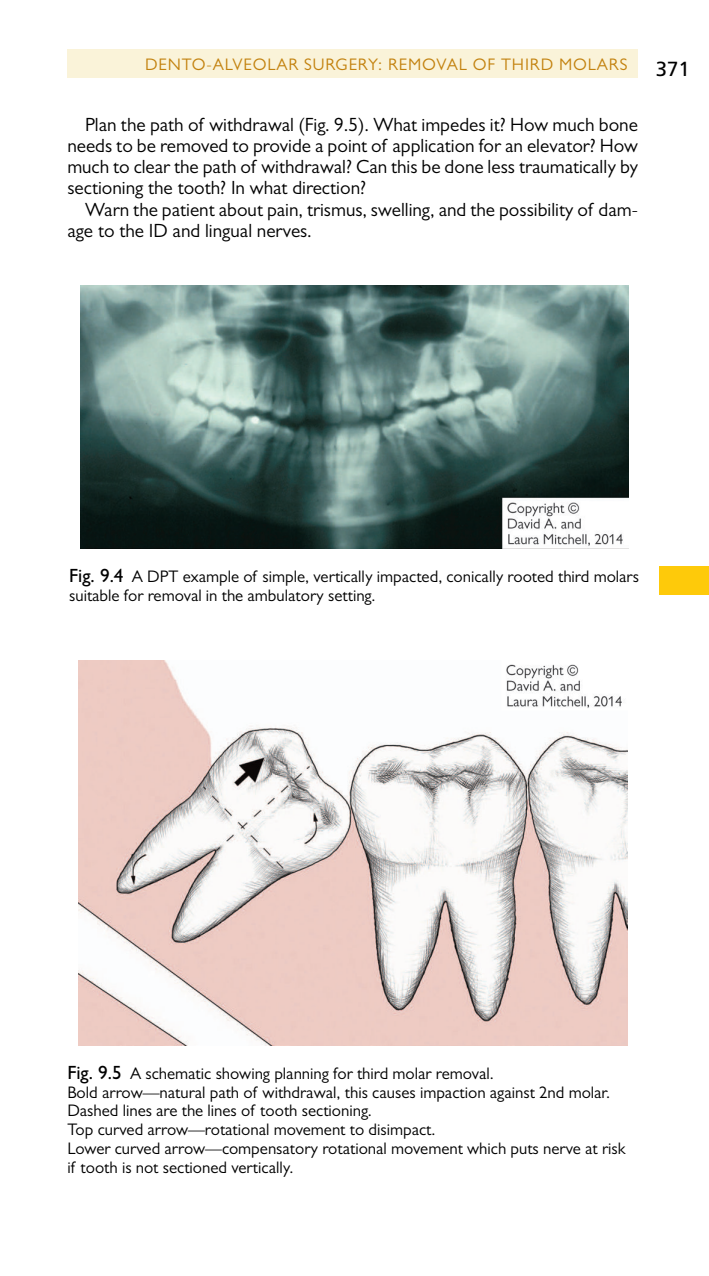
<style>
.page{position:relative;width:709px;height:1276px;background:#fff}
.page>*{position:absolute;margin:0;border:0;box-sizing:border-box;transform-origin:0 0}
.t1{font:20.5px "Frutiger LT Std";color:#000}
.t2{font:19.25px/21.2px "Gill Sans MT Std";color:#000;text-align:justify}
.t3{font:16.75px/18.8px "Gill Sans MT Std";color:#000}
.t4{font:16.75px "Gill Sans MT Std";letter-spacing:.05em;color:#c3820f}
.s1{font-weight:500;font-size:19.25px}
</style>
<div class="page">
<div style="left:67px;top:49px;width:571px;height:29px;background:#faf3d9"></div>
<div style="left:659px;top:566px;width:50px;height:29px;background:#feca0a"></div>
<img style="left:81px;top:285px;width:547px;height:263px">
<img style="left:78px;top:661px;width:549px;height:384px">
<p class="t4" style="left:145px;top:54px;width:484px">Dento-alveolar surgery: removal of third molars</p>
<p class="t1" style="left:656px;top:57px;width:36px">371</p>
<p class="t2" style="left:67px;top:113px;width:572px;text-indent:18px">Plan the path of withdrawal (Fig. 9.5). What impedes it? H ow much bone needs to be removed to provide a point of application for an elevator? H ow much to clear the path of withdrawal? Can this be done less traumatically by sectioning the tooth? I n what direction?</p>
<p class="t2" style="left:67px;top:198px;width:572px;text-indent:18px">Warn the patient about pain, trismus, swelling, and the possibility of dam&shy;age to the I D and lingual nerves.</p>
<p class="t3" style="left:69px;top:567px;width:571px"><span class="s1">Fig. 9.4</span>â•‡A DPT example of simple, vertically impacted, conically rooted third molars suitable for removal in the ambulatory setting.</p>
<p class="t3" style="left:67px;top:1063px;width:559px"><span class="s1">Fig. 9.5</span>â•‡A schematic showing planning for third molar removal.<br>Bold arrow—natural path of withdrawal, this causes impaction against 2nd molar.<br>Dashed lines are the lines of tooth sectioning.<br>Top curved arrow—rotational movement to disimpact.<br>Lower curved arrow—compensatory rotational movement which puts nerve at risk if tooth is not sectioned vertically.</p>
</div>
